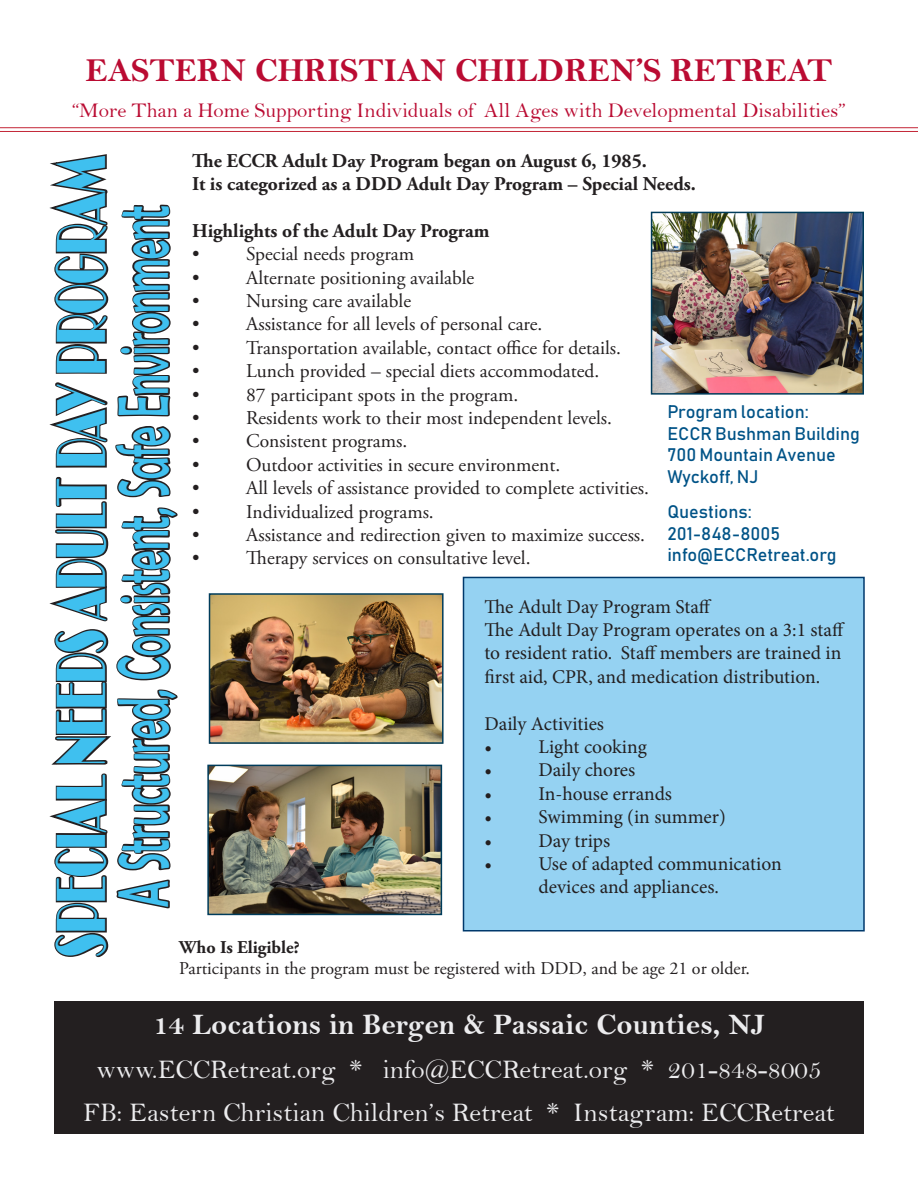
<style>
.page{position:relative;width:918px;height:1188px;background:#fff}
.page>*{position:absolute;margin:0;border:0;box-sizing:border-box;transform-origin:0 0}
.t1{font:72px "Berlin Sans FB";color:#3fc0ef;scale:.55 1}
.t2{font:72px "Broadway";color:#3fc0ef;scale:.55 1}
.t3{font:33.75px "Bell MT Bold";color:#ba0b32}
.t4{font:30px "Bell MT Bold";color:#ececee}
.t5{font:27px/43.5px "Bell";color:#ececee;text-align:center}
.t6{font:21px "Bell";color:#ba0b32}
.t7{font:19.5px "Adobe Garamond Pro";color:#231f20}
.t8{font:19.5px/23.4px "Minion Pro";color:#231f20}
.t9{font:700 19.5px/23.4px "Adobe Garamond Pro";color:#231f20}
.t10{font:18px/21.6px "Bahnschrift 400 100";color:#005387}
.t11{font:18px "Adobe Garamond Pro";color:#231f20}
.t12{font:700 18px "Adobe Garamond Pro";color:#231f20}
</style>
<div class="page">
<div style="left:54px;top:1002px;width:810px;height:132px;background:#231f20"></div>
<svg style="left:49px;top:154px;width:129px;height:804px"></svg>
<img style="left:654px;top:215px;width:207px;height:177px">
<div style="left:651px;top:212px;width:213px;height:183px;border:2px solid #003c5b"></div>
<div style="left:464px;top:577px;width:400px;height:354px;background:#95d2f2"></div>
<div style="left:463px;top:577px;width:402px;height:355px;border:2px solid #00396c"></div>
<hr style="left:0;top:127px;width:918px;height:1px;background:#c32537">
<hr style="left:0;top:131px;width:918px;height:1px;background:#c32537">
<img style="left:212px;top:596px;width:229px;height:145px">
<div style="left:209px;top:593px;width:235px;height:151px;border:2px solid #003c5b"></div>
<img style="left:210px;top:768px;width:229px;height:144px">
<div style="left:207px;top:765px;width:235px;height:150px;border:2px solid #003c5b"></div>
<p class="t3" style="left:86px;top:50px;width:748px">EASTERN CHRISTIAN CHILDREN’S RETREAT</p>
<p class="t6" style="left:72px;top:98px;width:775px">“More Than a Home Supporting Individuals of All Ages with Developmental Disabilities”</p>
<p class="t2" style="left:40px;top:957px;width:1458px;rotate:-90deg">SPECIAL NEEDS ADULT DAY PROGRAM</p>
<p class="t1" style="left:104px;top:907px;width:1277px;rotate:-90deg">A Structured, Consistent, Safe Environment</p>
<p class="t9" style="left:192px;top:149px;width:505px">The ECCR Adult Day Program began on August 6, 1985.<br>It is categorized as a DDD Adult Day Program – Special Needs.</p>
<p class="t9" style="left:192px;top:219px;width:299px">Highlights of the Adult Day Program</p>
<p class="t7" style="left:192px;top:242px;width:223px">• Special needs program</p>
<p class="t7" style="left:192px;top:266px;width:284px">• Alternate positioning available</p>
<p class="t7" style="left:192px;top:289px;width:220px">• Nursing care available</p>
<p class="t7" style="left:192px;top:313px;width:352px">• Assistance for all levels of personal care.</p>
<p class="t7" style="left:192px;top:336px;width:430px">• Transportation available, contact office for details.</p>
<p class="t7" style="left:192px;top:359px;width:409px">• Lunch provided – special diets accommodated.</p>
<p class="t7" style="left:192px;top:383px;width:327px">• 87 participant spots in the program.</p>
<p class="t7" style="left:192px;top:406px;width:421px">• Residents work to their most independent levels.</p>
<p class="t7" style="left:192px;top:430px;width:216px">• Consistent programs.</p>
<p class="t7" style="left:192px;top:453px;width:370px">• Outdoor activities in secure environment.</p>
<p class="t7" style="left:192px;top:476px;width:458px">• All levels of assistance provided to complete activities.</p>
<p class="t7" style="left:192px;top:500px;width:243px">• Individualized programs.</p>
<p class="t7" style="left:192px;top:523px;width:454px">• Assistance and redirection given to maximize success.</p>
<p class="t7" style="left:192px;top:547px;width:340px">• Therapy services on consultative level.</p>
<p class="t10" style="left:667px;top:401px;width:194px">Program location:<br>ECCR Bushman Building<br>700 Mountain Avenue<br>Wyckoff, NJ</p>
<p class="t10" style="left:667px;top:501px;width:86px">Questions:</p>
<p class="t10" style="left:667px;top:522px;width:171px">201-848-8005 info@ECCRetreat.org</p>
<p class="t8" style="left:484px;top:595px;width:229px">The Adult Day Program Staff</p>
<p class="t8" style="left:484px;top:618px;width:362px">The Adult Day Program operates on a 3:1 staff to resident ratio. Staff members are trained in first aid, CPR, and medication distribution.</p>
<p class="t8" style="left:484px;top:712px;width:121px">Daily Activities</p>
<p class="t8" style="left:484px;top:735px;width:164px">• Light cooking</p>
<p class="t8" style="left:484px;top:759px;width:152px">• Daily chores</p>
<p class="t8" style="left:484px;top:782px;width:189px">• In-house errands</p>
<p class="t8" style="left:484px;top:805px;width:243px">• Swimming (in summer)</p>
<p class="t8" style="left:484px;top:829px;width:127px">• Day trips</p>
<p class="t8" style="left:484px;top:852px;width:299px">• Use of adapted communication</p>
<p class="t8" style="left:538px;top:876px;width:182px">devices and appliances.</p>
<p class="t12" style="left:179px;top:936px;width:122px">Who Is Eligible?</p>
<p class="t11" style="left:179px;top:958px;width:572px">Participants in the program must be registered with DDD, and be age 21 or older.</p>
<p class="t4" style="left:153px;top:1007px;width:614px">14 Locations in Bergen &amp; Passaic Counties, NJ</p>
<p class="t5" style="left:83px;top:1047px;width:753px">www.ECCRetreat.org * info@ECCRetreat.org * 201-848-8005<br>FB: Eastern Christian Children’s Retreat * Instagram: ECCRetreat</p>
</div>
